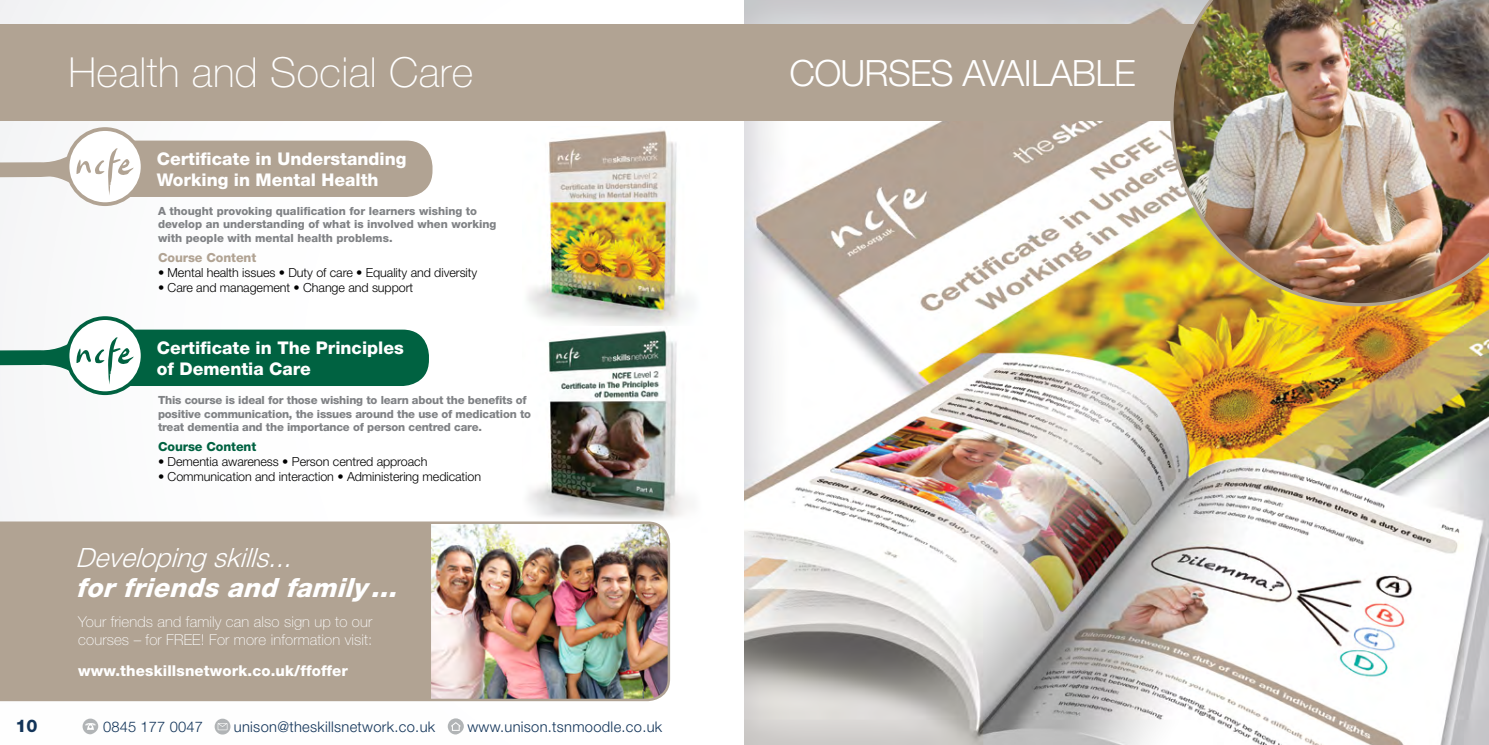
<style>
.page{position:relative;width:1489px;height:745px;background:#fff}
.page>*{position:absolute;margin:0;border:0;box-sizing:border-box;transform-origin:0 0}
.t1{font:100 41.38px "Helvetica Neue LT Pro";letter-spacing:.01em;color:#fff}
.t2{font:300 36.25px "Helvetica Neue LT Pro";letter-spacing:-.02em;color:#fff}
.t3{font:italic 800 26.5px "Helvetica Neue LT Pro";color:#fff}
.t4{font:italic 300 26.5px "Helvetica Neue LT Pro";color:#fff}
.t5{font:800 17.5px/21px "Helvetica Neue LT Pro";color:#fff}
.t6{font:800 17.5px "Helvetica Neue LT Pro";color:#123459}
.t7{font:100 15px/18px "Helvetica Neue LT Pro";letter-spacing:.01em;color:#fff}
.t8{font:800 15px "Helvetica Neue LT Pro";letter-spacing:.01em;color:#fff}
.t9{font:300 14.75px "Helvetica Neue LT Pro";letter-spacing:.02em;color:#123459}
.t10{font:300 12.5px "Helvetica Neue LT Pro";letter-spacing:-.005em;color:#000}
.t11{font:800 12.5px "Helvetica Neue LT Pro";letter-spacing:-.005em;color:#b1a393}
.t12{font:800 12.5px "Helvetica Neue LT Pro";letter-spacing:-.005em;color:#006241}
.t13{font:800 11.25px/13.5px "Helvetica Neue LT Pro";letter-spacing:-.015em;color:#808285}
</style>
<div class="page">
<svg style="left:83px;top:718px;width:15px;height:15px"></svg>
<svg style="left:215px;top:718px;width:15px;height:16px"></svg>
<svg style="left:448px;top:718px;width:16px;height:16px"></svg>
<img style="left:528px;top:130px;width:166px;height:196px">
<img style="left:528px;top:330px;width:162px;height:190px">
<img style="left:744px;top:0;width:744px;height:744px">
<div style="left:95px;top:140px;width:337px;height:57px;background:#b1a393;border-radius:26px"></div>
<div style="left:66px;top:127px;width:78px;height:79px;border:4px solid #b1a393;border-radius:50%"></div>
<svg style="left:0;top:132px;width:144px;height:73px"></svg>
<img style="left:0;top:521px;width:670px;height:179px">
<div style="left:95px;top:329px;width:334px;height:57px;background:#006241;border-radius:26px"></div>
<svg style="left:0;top:319px;width:144px;height:74px"></svg>
<div style="left:0;top:25px;width:1242px;height:96px;background:#b1a393"></div>
<img style="left:1170px;top:0;width:318px;height:306px">
<h1 class="t1" style="left:68px;top:48px;width:406px">Health and Social Care</h1>
<h2 class="t2" style="left:789px;top:51px;width:347px">Courses AvailabLe</h2>
<h3 class="t5" style="left:157px;top:148px;width:251px">Certificate in Understanding<br>Working in Mental Health</h3>
<p class="t13" style="left:158px;top:204px;width:340px">A thought provoking qualification for learners wishing to develop an understanding of what is involved when working with people with mental health problems.</p>
<p class="t11" style="left:158px;top:250px;width:100px">Course Content</p>
<p class="t10" style="left:158px;top:265px;width:321px">• Mental health issues • Duty of care • Equality and diversity</p>
<p class="t10" style="left:158px;top:280px;width:257px">• Care and management • Change and support</p>
<h3 class="t5" style="left:157px;top:336px;width:248px">Certificate in The Principles of Dementia Care</h3>
<p class="t13" style="left:158px;top:393px;width:374px">This course is ideal for those wishing to learn about the benefits of positive communication, the issues around the use of medication to treat dementia and the importance of person centred care.</p>
<p class="t12" style="left:158px;top:438px;width:100px">Course Content</p>
<p class="t10" style="left:158px;top:453px;width:271px">• Dementia awareness • Person centred approach</p>
<p class="t10" style="left:158px;top:468px;width:324px">• Communication and interaction • Administering medication</p>
<h3 class="t4" style="left:76px;top:541px;width:226px">Developingskills...</h3>
<h3 class="t3" style="left:76px;top:571px;width:331px">forfriendsand family...</h3>
<h3 class="t7" style="left:78px;top:611px;width:295px">Your friends and family can also sign up to our courses – for FREE! For more information visit:</h3>
<h3 class="t8" style="left:78px;top:661px;width:271px">www.theskillsnetwork.co.uk/ffoffer</h3>
<h3 class="t6" style="left:15px;top:714px;width:24px">10</h3>
<h3 class="t9" style="left:103px;top:717px;width:101px">0845 177 0047</h3>
<h3 class="t9" style="left:234px;top:717px;width:203px">unison@theskillsnetwork.co.uk</h3>
<h3 class="t9" style="left:467px;top:717px;width:196px">www.unison.tsnmoodle.co.uk</h3>
</div>
